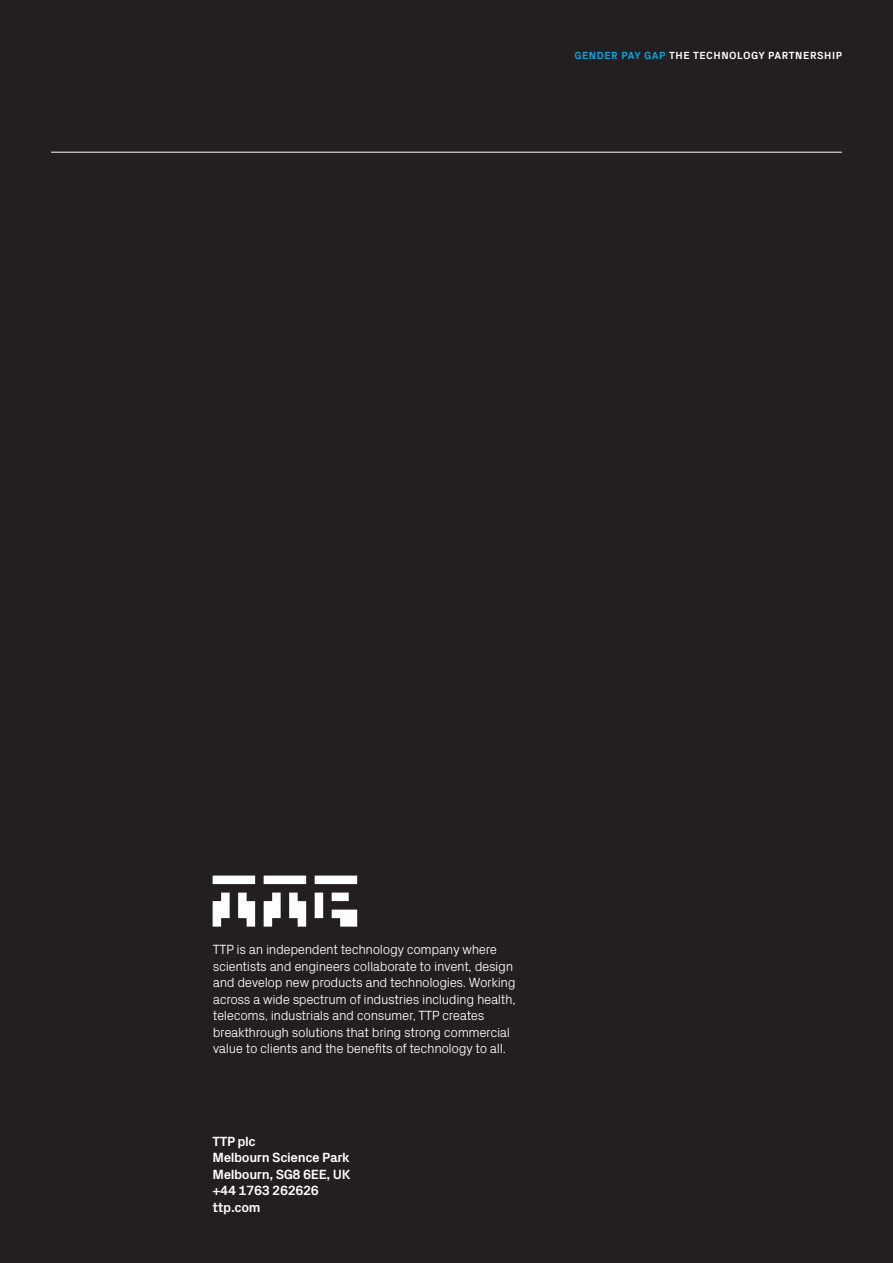
<style>
.page{position:relative;width:893px;height:1263px;background:#231f20}
.page>*{position:absolute;margin:0;border:0;box-sizing:border-box;transform-origin:0 0}
.t1{font:300 13.5px/16.5px "Px Grotesk";letter-spacing:-.03em;color:#fff}
.t2{font:700 13.5px/16.5px "Px Grotesk";letter-spacing:-.03em;color:#fff}
.t3{font:700 10.5px "Px Grotesk";letter-spacing:.05em;color:#fff}
.s1{color:#0fa5df}
</style>
<div class="page">
<hr style="left:51px;top:152px;width:791px;height:1px;background:#fff">
<svg style="left:315px;top:875px;width:42px;height:9px"></svg>
<svg style="left:315px;top:892px;width:8px;height:26px"></svg>
<svg style="left:332px;top:892px;width:17px;height:9px"></svg>
<svg style="left:332px;top:909px;width:25px;height:18px"></svg>
<svg style="left:264px;top:892px;width:17px;height:35px"></svg>
<svg style="left:264px;top:875px;width:42px;height:9px"></svg>
<svg style="left:289px;top:892px;width:17px;height:35px"></svg>
<svg style="left:213px;top:875px;width:42px;height:9px"></svg>
<svg style="left:238px;top:892px;width:17px;height:35px"></svg>
<svg style="left:213px;top:892px;width:17px;height:35px"></svg>
<p class="t3" style="left:574px;top:48px;width:269px"><span class="s1">GENDER PAY GAP</span> THE TECHNOLOGY PARTNERSHIP</p>
<p class="t1" style="left:213px;top:940px;width:304px">TTP is an independent technology company where scientists and engineers collaborate to invent, design and develop new products and technologies. Working across a wide spectrum of industries including health, telecoms, industrials and consumer, TTP creates breakthrough solutions that bring strong commercial value to clients and the benefits of technology to all.</p>
<p class="t2" style="left:213px;top:1132px;width:139px">TTP plc<br>Melbourn Science Park<br>Melbourn, SG8 6EE, UK +44 1763 262626 ttp.com</p>
</div>
